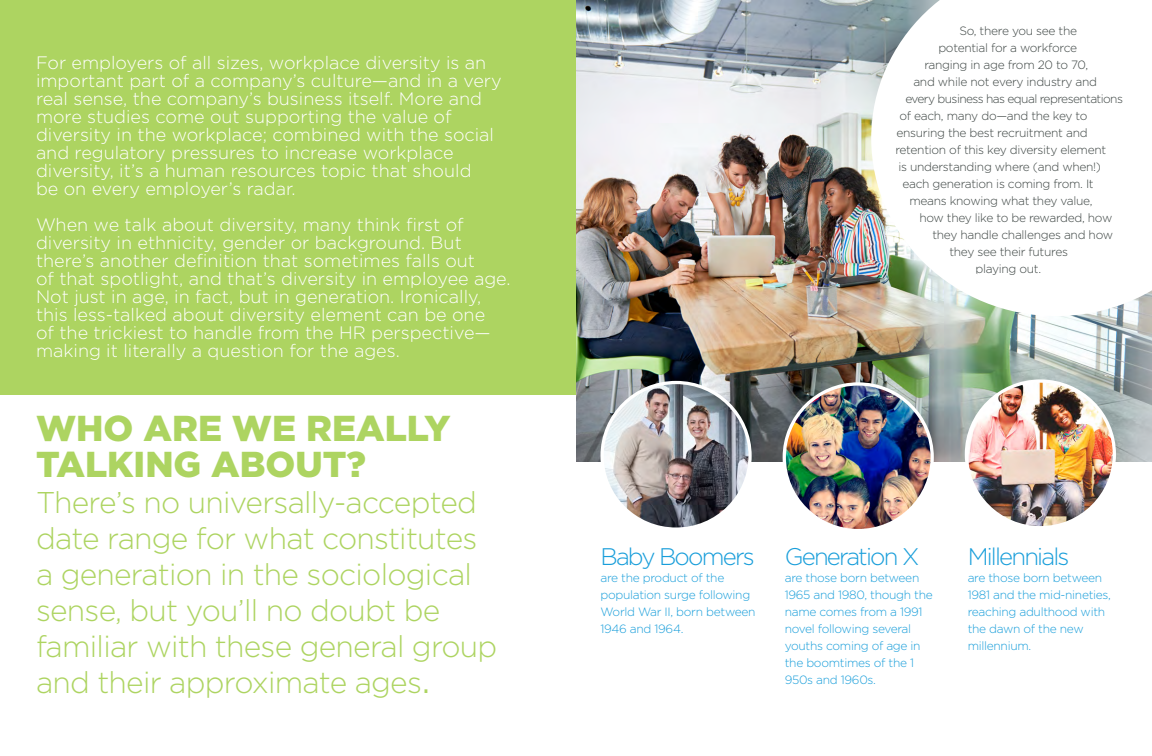
<style>
.page{position:relative;width:1152px;height:756px;background:#fff}
.page>*{position:absolute;margin:0;border:0;box-sizing:border-box;transform-origin:0 0}
.t1{font:900 36px/36px "Gotham";color:#add461}
.t2{font:300 30px/36px "Gotham";letter-spacing:-.025em;color:#add461}
.t3{font:300 24px "Gotham";letter-spacing:-.075em;color:#199eda}
.t4{font:300 18px/18px "Gotham";color:#fff}
.t5{font:300 12px "Gotham";letter-spacing:-.025em;color:#3d4543}
.t6{font:300 12px/17px "Gotham";letter-spacing:-.025em;color:#199eda}
.t7{font:300 12px "Gotham";letter-spacing:-.05em;color:#3d4543}
.s1{font-size:43px}
</style>
<div class="page">
<div style="left:0;top:0;width:576px;height:395px;background:#add461"></div>
<img style="left:576px;top:0;width:576px;height:462px">
<img style="left:602px;top:383px;width:148px;height:144px">
<div style="left:600px;top:381px;width:152px;height:150px;border:3px solid #fff;border-radius:50%"></div>
<img style="left:966px;top:381px;width:148px;height:144px">
<div style="left:965px;top:379px;width:151px;height:150px;border:3px solid #fff;border-radius:50%"></div>
<img style="left:871px;top:0;width:281px;height:316px">
<svg style="left:886px;top:0;width:266px;height:300px"></svg>
<img style="left:784px;top:384px;width:148px;height:144px">
<div style="left:783px;top:382px;width:151px;height:150px;border:3px solid #fff;border-radius:50%"></div>
<p class="t4" style="left:36px;top:53px;width:467px">For employers of all sizes, workplace diversity is an important part of a company’s culture—and in a very real sense, the company’s business itself. More and more studies come out supporting the value of diversity in the workplace; combined with the social and regulatory pressures to increase workplace diversity, it’s a human resources topic that should<br>be on every employer’s radar.</p>
<p class="t4" style="left:36px;top:215px;width:476px">When we talk about diversity, many think first of diversity in ethnicity, gender or background. But there’s another definition that sometimes falls out<br>of that spotlight, and that’s diversity in employee age.<br>Not just in age, in fact, but in generation. Ironically, this less-talked about diversity element can be one<br>of the trickiest to handle from the HR perspective— making it literally a question for the ages.</p>
<p class="t1" style="left:36px;top:410px;width:416px">WHO ARE WE REALLY<br>TALKING ABOUT?</p>
<p class="t2" style="left:36px;top:484px;width:463px">There’s no universally-accepted date range for what constitutes a generation in the sociological sense, but you’ll no doubt be familiar with these general group and their approximate ages<span class="s1">.</span></p>
<p class="t5" style="left:959px;top:24px;width:119px">So, there you see the</p>
<p class="t5" style="left:938px;top:41px;width:140px">potential for a workforce</p>
<p class="t5" style="left:924px;top:58px;width:165px">ranging in age from 20 to 70,</p>
<p class="t5" style="left:913px;top:75px;width:185px">and while not every industry and</p>
<p class="t7" style="left:905px;top:92px;width:219px">every business has equal representations</p>
<p class="t5" style="left:899px;top:109px;width:190px">of each, many do—and the key to</p>
<p class="t5" style="left:896px;top:126px;width:193px">ensuring the best recruitment and</p>
<p class="t5" style="left:895px;top:143px;width:212px">retention of this key diversity element</p>
<p class="t5" style="left:898px;top:160px;width:204px">is understanding where (and when!)</p>
<p class="t5" style="left:902px;top:177px;width:193px">each generation is coming from. It</p>
<p class="t5" style="left:909px;top:194px;width:185px">means knowing what they value,</p>
<p class="t5" style="left:919px;top:211px;width:194px">how they like to be rewarded, how</p>
<p class="t5" style="left:932px;top:228px;width:182px">they handle challenges and how</p>
<p class="t5" style="left:949px;top:245px;width:120px">they see their futures</p>
<p class="t5" style="left:975px;top:262px;width:67px">playing out.</p>
<p class="t3" style="left:600px;top:541px;width:156px">Baby Boomers</p>
<p class="t6" style="left:600px;top:569px;width:157px">are the product of the population surge following<br>World War II, born between<br>1946 and 1964.</p>
<p class="t3" style="left:785px;top:542px;width:136px">Generation X</p>
<p class="t6" style="left:785px;top:569px;width:150px">are those born between<br>1965 and 1980, though the name comes from a 1991 novel following several youths coming of age in the boomtimes of the 1<br>950s and 1960s.</p>
<p class="t3" style="left:968px;top:541px;width:103px">Millennials</p>
<p class="t6" style="left:968px;top:569px;width:145px">are those born between<br>1981 and the mid-nineties, reaching adulthood with the dawn of the new millennium.</p>
</div>
